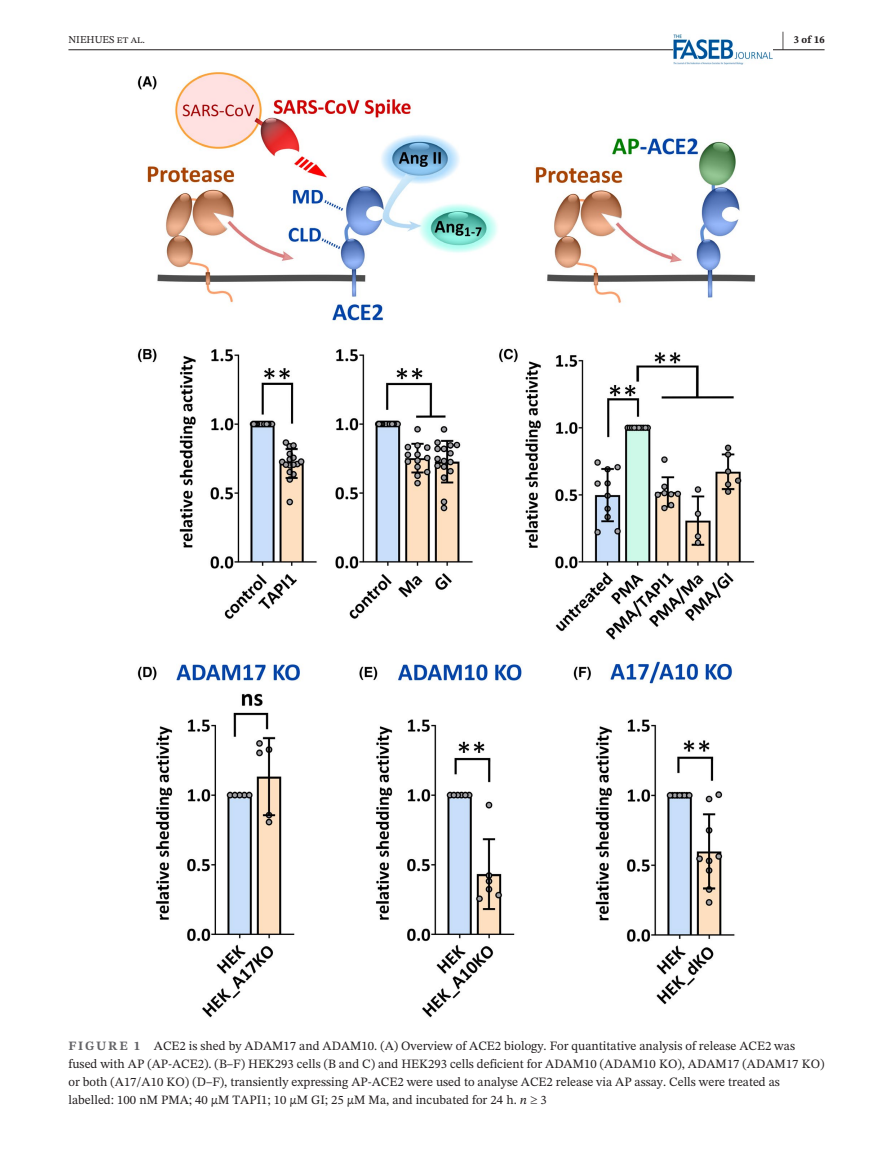
<style>
.page{position:relative;width:893px;height:1174px;background:#fff}
.page>*{position:absolute;margin:0;border:0;box-sizing:border-box;transform-origin:0 0}
.t1{font:700 21px "STIX Two Text";color:#231f20;scale:.42 1}
.t2{font:12.75px/18px "STIX Two Text";color:#231f20}
.t3{font:10.5px "STIX Two Text";color:#231f20}
.t4{font:700 10.5px "STIX Two Text";color:#231f20}
.s1{font-weight:700;color:#636366}
.s2{font-style:italic}
</style>
<div class="page">
<hr style="left:68px;top:49px;width:756px;height:1px;background:#231f20">
<img style="left:673px;top:35px;width:99px;height:30px">
<img style="left:137px;top:72px;width:619px;height:946px">
<h1 class="t1" style="left:782px;top:24px;width:8px">|</h1>
<p class="t3" style="left:68px;top:32px;width:78px">NIEHUES et al.</p>
<p class="t4" style="left:794px;top:32px;width:32px">3 of 16</p>
<p class="t2" style="left:68px;top:1037px;width:758px"><span class="s1">FIGURE 1</span> ACE2 is shed by ADAM17 and ADAM10. (A) Overview of ACE2 biology. For quantitative analysis of release ACE2 was fused with AP (AP-ACE2). (B–F) HEK293 cells (B and C) and HEK293 cells deficient for ADAM10 (ADAM10 KO), ADAM17 (ADAM17 KO) or both (A17/A10 KO) (D–F), transiently expressing AP-ACE2 were used to analyse ACE2 release via AP assay. Cells were treated as labelled: 100 nM PMA; 40 µM TAPI1; 10 µM GI; 25 µM Ma, and incubated for 24 h. <span class="s2">n</span> ≥ 3</p>
</div>
